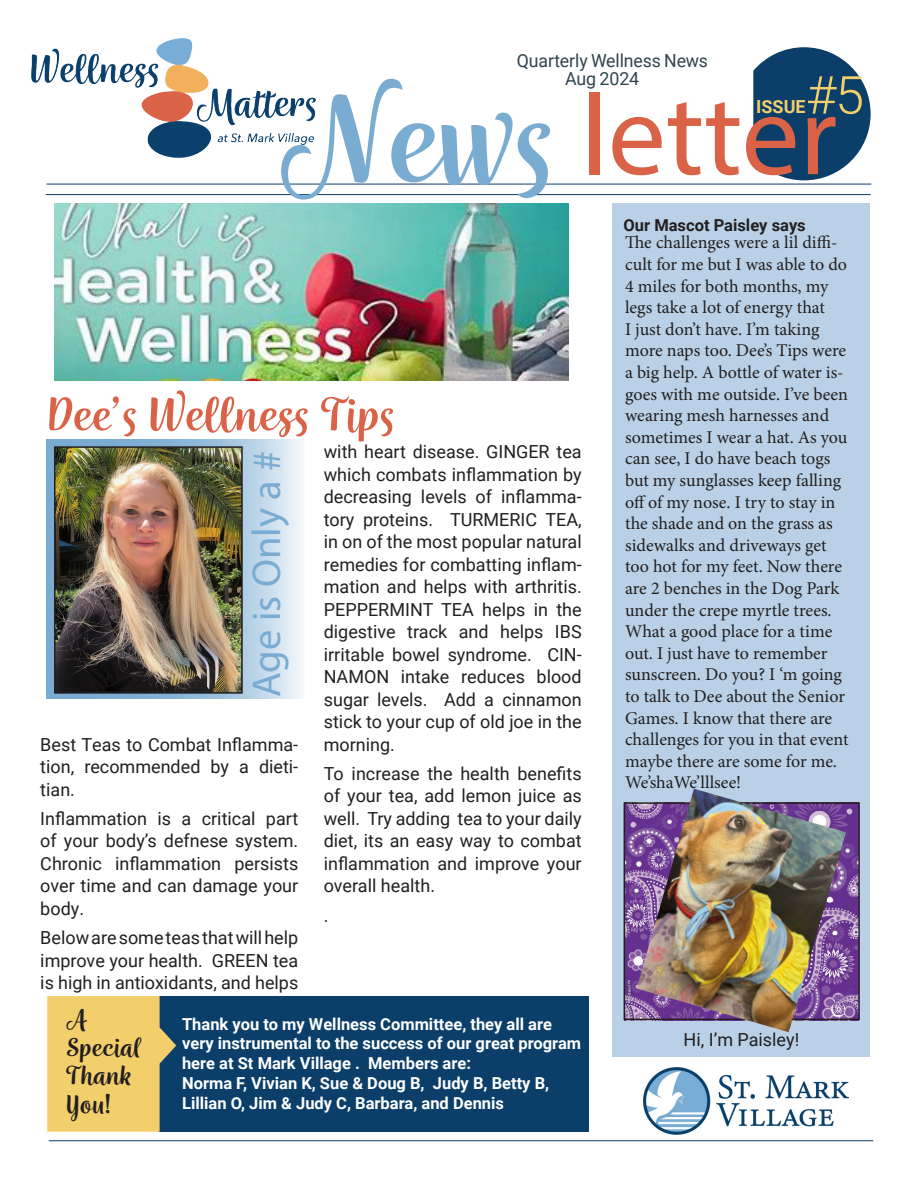
<style>
.page{position:relative;width:918px;height:1188px;background:#fff}
.page>*{position:absolute;margin:0;border:0;box-sizing:border-box;transform-origin:0 0}
.t1{font:500 144px "Wreath";color:#7aacd2}
.t2{font:115.5px "Myriad Pro";color:#d96247}
.t3{font:500 54px "Wreath";color:#d96247}
.Issue_N{font:300 52.5px "Roboto";color:#f3cf6c}
.t4{font:40.5px "Myriad Pro";color:#7aacd2}
.t5{font:500 30px/28.5px "Wreath";color:#231f20}
.t6{font:18px/22.5px "Roboto";color:#231f20;text-align:justify}
.t7{font:18px/21.6px "Minion Pro";letter-spacing:-.005em;color:#231f20}
.Body_Text__Regular_-_Justify{font:18px "Roboto";letter-spacing:-.01em;color:#30444f}
.t8{font:700 18px "Roboto";color:#f3cf6c}
.t9{font:700 16.5px/19.8px "Roboto";color:#fff}
.t10{font:700 16.5px "Roboto";color:#231f20}
</style>
<div class="page">
<svg style="left:46px;top:439px;width:255px;height:260px;background:#bdd6e8"></svg>
<div style="left:612px;top:203px;width:258px;height:853px;background:#b9d0e6"></div>
<hr style="left:46px;top:184px;width:825px;height:1px;background:#0b3f69">
<hr style="left:46px;top:194px;width:825px;height:1px;background:#0b3f69">
<svg style="left:753px;top:47px;width:118px;height:133px"></svg>
<div style="left:158px;top:996px;width:431px;height:136px;background:#0b3f69"></div>
<svg style="left:47px;top:996px;width:129px;height:136px;background:#d9bf6c"></svg>
<img style="left:643px;top:1068px;width:206px;height:67px">
<img style="left:31px;top:38px;width:285px;height:120px">
<hr style="left:49px;top:1140px;width:824px;height:1px;background:#0b3f69">
<img style="left:57px;top:449px;width:183px;height:242px">
<div style="left:54px;top:446px;width:189px;height:248px;border:2px solid #231f20"></div>
<img style="left:627px;top:805px;width:230px;height:212px">
<div style="left:624px;top:802px;width:236px;height:218px;border:2px solid #231f20"></div>
<img style="left:54px;top:203px;width:514px;height:177px">
<img style="left:637px;top:789px;width:209px;height:243px">
<p class="Body_Text__Regular_-_Justify" style="left:517px;top:48px;width:193px">Quarterly Wellness News</p>
<p class="Body_Text__Regular_-_Justify" style="left:565px;top:66px;width:76px">Aug 2024</p>
<p class="Issue_N" style="left:806px;top:58px;width:60px">#5</p>
<p class="t1" style="left:279px;top:53px;width:279px">News</p>
<p class="t2" style="left:581px;top:64px;width:258px">letter</p>
<p class="t8" style="left:756px;top:94px;width:51px">ISSUE</p>
<p class="t3" style="left:47px;top:382px;width:350px">Dee’s Wellness Tips</p>
<p class="t4" style="left:242px;top:697px;width:247px;rotate:-90deg">Age is Only a #</p>
<p class="t6" style="left:324px;top:440px;width:259px">with heart disease. GINGER tea which combats inflammation by decreasing levels of inflamma&shy;tory proteins. TURMERIC TEA, in on of the most popular natural remedies for combatting inflam&shy;mation and helps with arthritis.<br>PEPPERMINT TEA helps in the digestive track and helps IBS irritable bowel syndrome. CIN-NAMON intake reduces blood sugar levels. Add a cinnamon stick to your cup of old joe in the morning.</p>
<p class="t6" style="left:324px;top:761px;width:259px">To increase the health benefits of your tea, add lemon juice as well. Try adding tea to your daily diet, its an easy way to combat inflammation and improve your overall health.</p>
<p class="t6" style="left:324px;top:903px;width:6px">.</p>
<p class="t6" style="left:40px;top:732px;width:259px">Best Teas to Combat Inflamma&shy;tion, recommended by a dieti&shy;tian.</p>
<p class="t6" style="left:40px;top:806px;width:259px">Inflammation is a critical part of your body’s defnese system.<br>Chronic inflammation persists over time and can damage your body.</p>
<p class="t6" style="left:40px;top:926px;width:259px">Below are some teas that will help improve your health. GREEN tea is high in antioxidants, and helps</p>
<p class="t5" style="left:66px;top:1007px;width:76px">A<br>Special<br>Thank<br>You!</p>
<p class="t9" style="left:182px;top:1013px;width:401px">Thank you to my Wellness Committee, they all are very instrumental to the success of our great program here at St Mark Village . Members are:</p>
<p class="t9" style="left:182px;top:1073px;width:369px">Norma F, Vivian K, Sue &amp; Doug B, Judy B, Betty B,<br>Lillian O, Jim &amp; Judy C, Barbara, and Dennis</p>
<p class="t10" style="left:624px;top:213px;width:184px">Our Mascot Paisley says</p>
<p class="t7" style="left:625px;top:232px;width:225px">The challenges were a lil diffi&shy;cult for me but I was able to do<br>4 miles for both months, my legs take a lot of energy that<br>I just don’t have. I’m taking more naps too. Dee’s Tips were a big help. A bottle of water is&shy;goes with me outside. I’ve been wearing mesh harnesses and sometimes I wear a hat. As you can see, I do have beach togs but my sunglasses keep falling off of my nose. I try to stay in the shade and on the grass as sidewalks and driveways get too hot for my feet. Now there are 2 benches in the Dog Park under the crepe myrtle trees.<br>What a good place for a time out. I just have to remember sunscreen. Do you? I ‘m going to talk to Dee about the Senior<br>Games. I know that there are challenges for you in that event maybe there are some for me.<br>We’shaWe’lllsee!</p>
<p class="t6" style="left:684px;top:1027px;width:117px">Hi, I’m Paisley!</p>
</div>
